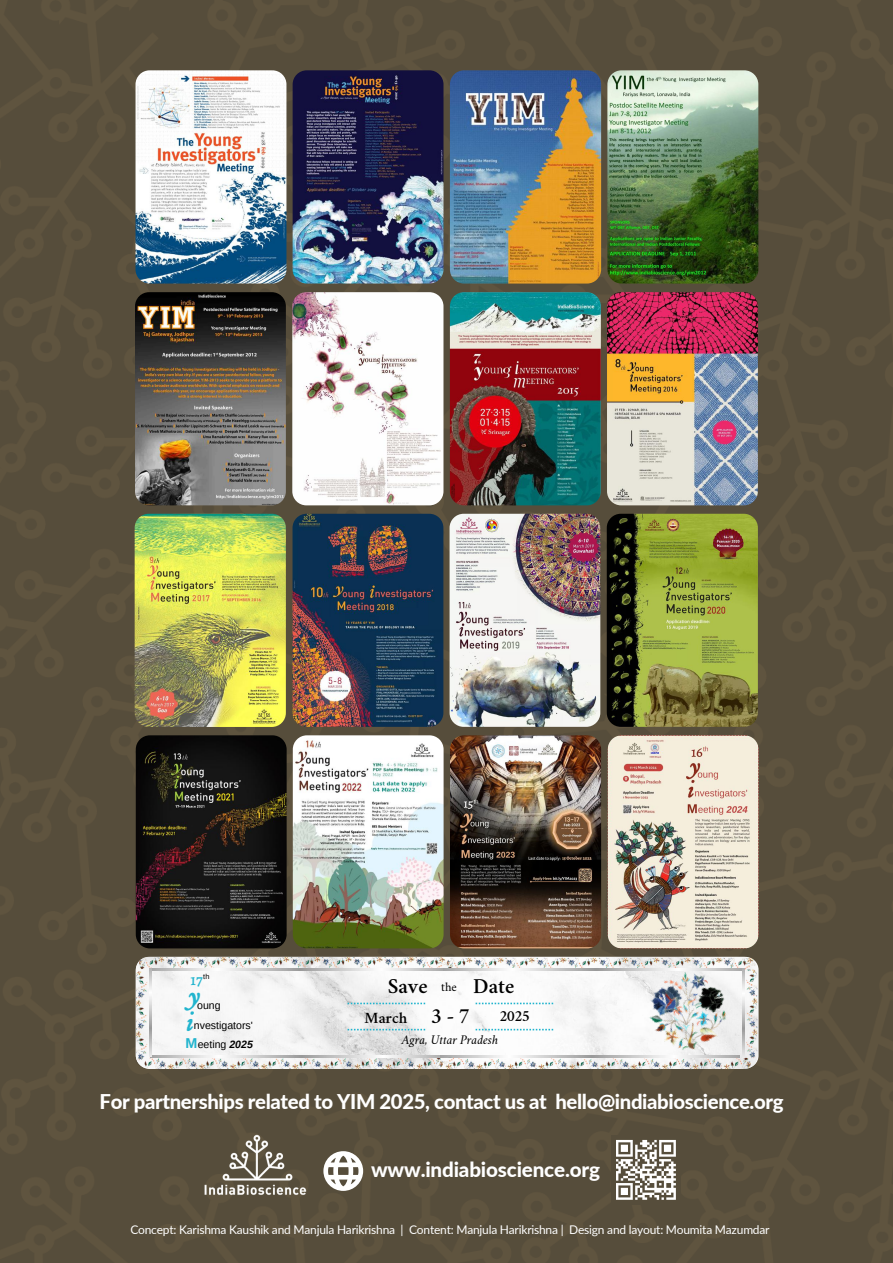
<style>
.page{position:relative;width:893px;height:1263px;background:#fff}
.page>*{position:absolute;margin:0;border:0;box-sizing:border-box;transform-origin:0 0}
.t1{font:italic 700 26.85px "Archive Garamond Std";color:#21b4ce}
.t2{font:600 21.45px "Crimson";color:#000}
.t3{font:800 20.62px "Lato";letter-spacing:-.01em;color:#fff}
.t4{font:800 20.33px "Lato";letter-spacing:-.02em;color:#fff}
.t5{font:600 15.83px "Crimson";color:#000}
.t6{font:500 15.67px "Alegreya";color:#21b4ce}
.t7{font:italic 13.35px "Crimson";color:#000}
.t8{font:12px "Lato";letter-spacing:-.02em;color:#fff}
.t9{font:10.57px/18.3px "Arimo";color:#000;text-align:right}
.s1{font-size:21.98px}
.s2{font-weight:400;font-size:12.52px}
.s3{font-weight:700;font-size:14.33px;color:#21b4ce}
.s4{font-weight:700;font-style:italic}
</style>
<div class="page">
<img style="left:0;top:0;width:893px;height:1263px">
<img style="left:293px;top:70px;width:150px;height:214px;border-radius:14px">
<img style="left:135px;top:70px;width:151px;height:214px;border-radius:14px">
<img style="left:450px;top:70px;width:151px;height:214px">
<img style="left:135px;top:292px;width:151px;height:213px;border-radius:14px">
<img style="left:607px;top:70px;width:151px;height:214px;border-radius:14px">
<img style="left:292px;top:292px;width:151px;height:213px">
<img style="left:607px;top:292px;width:151px;height:213px;border-radius:14px">
<img style="left:450px;top:292px;width:151px;height:213px;border-radius:14px">
<img style="left:135px;top:514px;width:151px;height:213px">
<img style="left:449px;top:514px;width:151px;height:213px">
<img style="left:292px;top:514px;width:151px;height:213px">
<img style="left:607px;top:514px;width:151px;height:213px;border-radius:14px">
<img style="left:293px;top:735px;width:150px;height:213px">
<img style="left:136px;top:735px;width:150px;height:213px">
<img style="left:450px;top:735px;width:151px;height:213px;border-radius:14px">
<img style="left:607px;top:735px;width:151px;height:213px">
<img style="left:136px;top:957px;width:622px;height:112px;border-radius:14px">
<img style="left:145px;top:1058px;width:298px;height:11px;border-radius:6px">
<img style="left:150px;top:1055px;width:291px;height:2px">
<img style="left:441px;top:1055px;width:192px;height:2px">
<img style="left:139px;top:957px;width:307px;height:13px">
<img style="left:447px;top:957px;width:308px;height:13px;border-radius:7px">
<img style="left:151px;top:969px;width:293px;height:1px">
<img style="left:444px;top:969px;width:189px;height:1px">
<svg style="left:323px;top:1151px;width:40px;height:40px"></svg>
<div style="left:611px;top:1135px;width:69px;height:69px;background:#564d3b"></div>
<svg style="left:616px;top:1140px;width:60px;height:60px"></svg>
<img style="left:195px;top:1133px;width:120px;height:66px">
<img style="left:633px;top:955px;width:109px;height:103px">
<svg style="left:347px;top:1003px;width:78px;height:1px"></svg>
<svg style="left:475px;top:1003px;width:78px;height:1px"></svg>
<svg style="left:347px;top:1029px;width:78px;height:1px"></svg>
<svg style="left:475px;top:1029px;width:78px;height:1px"></svg>
<img style="left:443px;top:1058px;width:307px;height:11px;border-radius:6px">
<img style="left:149px;top:968px;width:2px;height:88px">
<img style="left:136px;top:970px;width:12px;height:92px">
<img style="left:740px;top:968px;width:18px;height:91px">
<img style="left:742px;top:969px;width:2px;height:88px">
<h3 class="t6" style="left:190px;top:969px;width:20px">17<sup>th</sup></h3>
<h2 class="t2" style="left:388px;top:978px;width:42px">Save</h2>
<h3 class="t5" style="left:365px;top:1011px;width:106px">March <span class="s1">3 - 7</span></h3>
<h3 class="t5" style="left:499px;top:1010px;width:32px">2025</h3>
<h2 class="t2" style="left:441px;top:978px;width:75px"><span class="s2">the</span> Date</h2>
<h1 class="t1" style="left:189px;top:983px;width:13px">y</h1>
<p class="t9" style="left:197px;top:996px;width:25px">oung</p>
<h1 class="t1" style="left:187px;top:1009px;width:8px">i</h1>
<p class="t9" style="left:185px;top:1016px;width:69px">nvestigators'<br><span class="s3">M</span>eeting <span class="s4">2025</span></p>
<p class="t7" style="left:402px;top:1034px;width:98px">Agra, Uttar Pradesh</p>
<h3 class="t4" style="left:100px;top:1089px;width:685px">For partnerships related to YIM 2025, contact us at hello@indiabioscience.org</h3>
<h3 class="t3" style="left:371px;top:1157px;width:230px">www.indiabioscience.org</h3>
<p class="t8" style="left:130px;top:1222px;width:641px">Concept: Karishma Kaushik and Manjula Harikrishna | Content: Manjula Harikrishna | Design and layout: Moumita Mazumdar</p>
</div>
